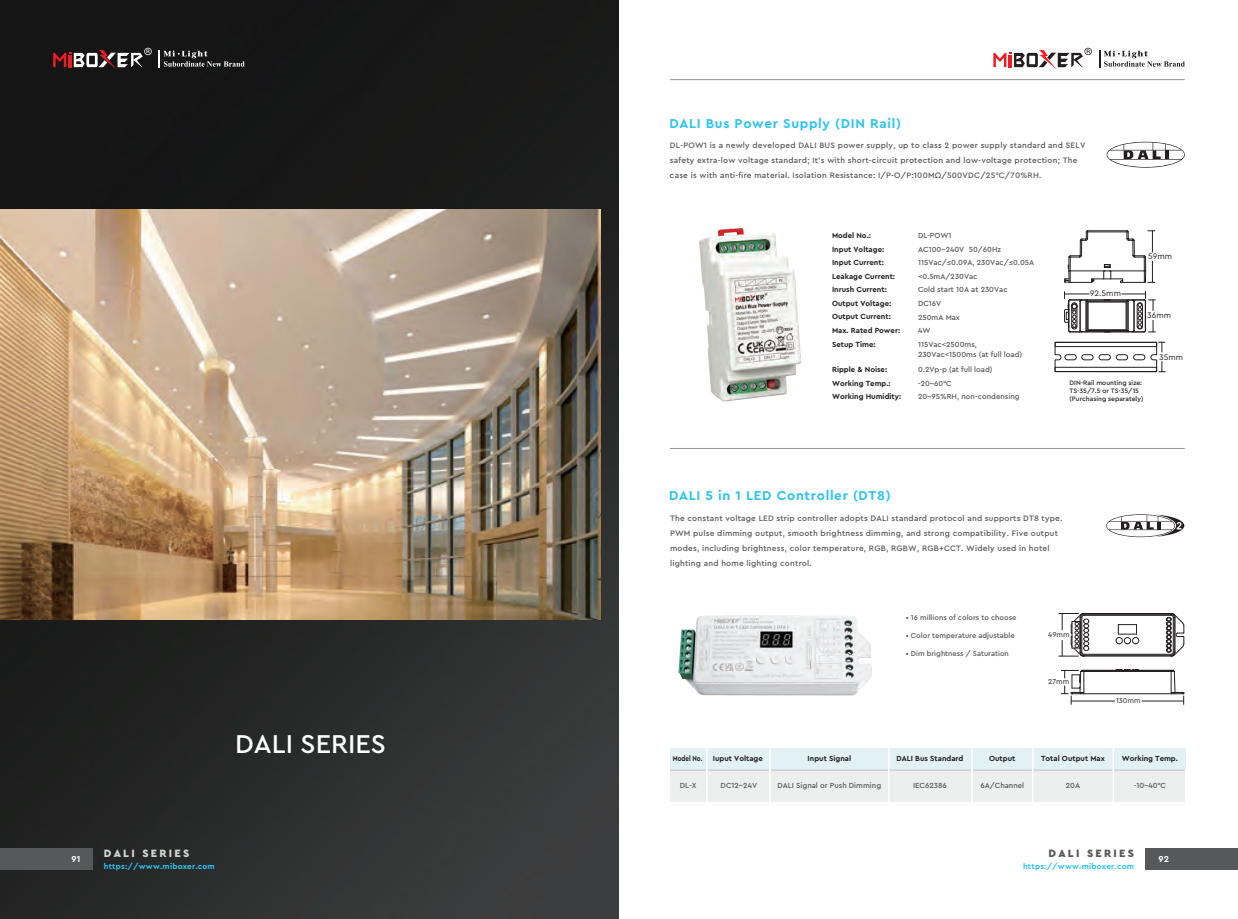
<style>
.page{position:relative;width:1238px;height:919px;background:#fff}
.page>*{position:absolute;margin:0;border:0;box-sizing:border-box;transform-origin:0 0}
.t1{font:500 27px "Cera Pro";color:#fff}
.t2{font:700 13.5px "Cera Pro";letter-spacing:.05em;color:#2bc4f3}
.t3{font:900 11.1px "Cera Pro";letter-spacing:.2em;color:#d1d2d4}
.t4{font:900 11.1px "Cera Pro";letter-spacing:.2em;color:#57585a}
.t5{font:700 9.15px "Cera Pro";color:#fff}
.t6{font:8.4px "Cera Pro";color:#231f20}
.t7{font:500 8.25px/15px "Cera Pro";letter-spacing:.025em;color:#57585a}
.t8{font:700 8.1px "Cera Pro";letter-spacing:.025em;color:#2bc4f3}
.t9{font:500 7.65px/13.5px "Cera Pro";color:#57585a}
.t10{font:700 7.65px/13.5px "Cera Pro";color:#231f20}
.t11{font:700 7.65px "Cera Pro";color:#231f20;scale:.81 1}
.t12{font:500 7.5px "Cera Pro";color:#57585a}
.t13{font:7.5px "Cera Pro";color:#231f20}
.t14{font:500 6.75px/7.9px "Cera Pro";color:#231f20}
</style>
<div class="page">
<img style="left:0;top:0;width:619px;height:918px">
<div style="left:0;top:848px;width:92px;height:22px;background:#57585a"></div>
<svg style="left:53px;top:48px;width:99px;height:22px"></svg>
<svg style="left:159px;top:50px;width:85px;height:17px"></svg>
<hr style="left:670px;top:79px;width:514px;height:1px;background:#939598">
<hr style="left:670px;top:448px;width:514px;height:1px;background:#939598">
<div style="left:1145px;top:848px;width:92px;height:22px;background:#57585a"></div>
<div style="left:670px;top:770px;width:514px;height:31px;background:#edeeee"></div>
<div style="left:670px;top:748px;width:515px;height:22px;background:#e2f1f6"></div>
<hr style="left:670px;top:769px;width:514px;height:1px;background:#bcbfc4">
<hr style="left:706px;top:747px;width:1px;height:56px;background:#fff">
<hr style="left:1031px;top:748px;width:2px;height:55px;background:#fff">
<hr style="left:1112px;top:748px;width:2px;height:55px;background:#fff">
<hr style="left:888px;top:748px;width:1px;height:55px;background:#fff">
<hr style="left:971px;top:748px;width:1px;height:55px;background:#fff">
<hr style="left:769px;top:748px;width:1px;height:55px;background:#fff">
<svg style="left:1106px;top:142px;width:78px;height:26px"></svg>
<svg style="left:1064px;top:230px;width:90px;height:53px"></svg>
<hr style="left:1069px;top:299px;width:75px;height:1px;background:#231f20">
<hr style="left:1088px;top:329px;width:37px;height:1px;background:#231f20">
<hr style="left:1088px;top:302px;width:37px;height:1px;background:#231f20">
<hr style="left:1087px;top:330px;width:39px;height:1px;background:#231f20">
<hr style="left:1087px;top:301px;width:39px;height:1px;background:#231f20">
<hr style="left:1087px;top:300px;width:39px;height:1px;background:#231f20">
<svg style="left:1121px;top:291px;width:34px;height:41px"></svg>
<hr style="left:1087px;top:331px;width:39px;height:1px;background:#231f20">
<svg style="left:1064px;top:291px;width:25px;height:41px"></svg>
<svg style="left:1054px;top:342px;width:111px;height:30px"></svg>
<hr style="left:1083px;top:693px;width:88px;height:1px;background:#231f20">
<hr style="left:1083px;top:671px;width:87px;height:1px;background:#231f20">
<hr style="left:1083px;top:670px;width:87px;height:1px;background:#231f20">
<svg style="left:1115px;top:669px;width:24px;height:1px"></svg>
<hr style="left:1083px;top:613px;width:88px;height:1px;background:#231f20">
<svg style="left:1115px;top:624px;width:24px;height:20px"></svg>
<hr style="left:1083px;top:614px;width:88px;height:1px;background:#231f20">
<hr style="left:1083px;top:655px;width:88px;height:1px;background:#231f20">
<hr style="left:1083px;top:615px;width:88px;height:1px;background:#231f20">
<hr style="left:1083px;top:654px;width:88px;height:1px;background:#231f20">
<svg style="left:1165px;top:613px;width:19px;height:44px"></svg>
<svg style="left:1058px;top:613px;width:31px;height:44px"></svg>
<svg style="left:1061px;top:670px;width:23px;height:34px"></svg>
<svg style="left:1170px;top:670px;width:14px;height:34px"></svg>
<hr style="left:1141px;top:700px;width:42px;height:1px;background:#231f20">
<hr style="left:1071px;top:700px;width:43px;height:1px;background:#231f20">
<img style="left:699px;top:228px;width:103px;height:174px">
<img style="left:678px;top:615px;width:194px;height:81px">
<img style="left:0;top:210px;width:600px;height:409px">
<svg style="left:993px;top:48px;width:98px;height:22px"></svg>
<svg style="left:1099px;top:50px;width:85px;height:17px"></svg>
<svg style="left:1106px;top:514px;width:78px;height:23px"></svg>
<h1 class="t1" style="left:235px;top:725px;width:152px">DALI SERIES</h1>
<p class="t5" style="left:71px;top:853px;width:11px">91</p>
<h3 class="t3" style="left:104px;top:845px;width:87px">DALI SERIES</h3>
<p class="t8" style="left:104px;top:861px;width:112px">https://www.miboxer.com</p>
<h2 class="t2" style="left:669px;top:114px;width:233px">DALI Bus Power Supply (DIN Rail)</h2>
<p class="t7" style="left:670px;top:137px;width:417px">DL-POW1 is a newly developed DALI BUS power supply, up to class 2 power supply standard and SELV safety extra-low voltage standard; It's with short-circuit protection and low-voltage protection; The case is with anti-fire material. Isolation Resistance: I/P-O/P:100MΩ/500VDC/25°C/70%RH.</p>
<p class="t10" style="left:832px;top:229px;width:70px">Model No.:<br>Input Voltage:<br>Input Current:<br>Leakage Current:<br>Inrush Current:<br>Output Voltage:<br>Output Current:<br>Max. Rated Power:<br>Setup Time:</p>
<p class="t10" style="left:832px;top:362px;width:71px">Ripple &amp; Noise:<br>Working Temp.:<br>Working Humidity:</p>
<p class="t9" style="left:918px;top:229px;width:118px">DL-POW1<br>AC100~240V 50/60Hz<br>115Vac/≤0.09A, 230Vac/≤0.05A &lt;0.5mA/230Vac<br>Cold start 10A at 230Vac<br>DC16V<br>250mA Max<br>4W<br>115Vac&lt;2500ms,</p>
<p class="t9" style="left:918px;top:346px;width:106px;line-height:15px">230Vac&lt;1500ms (at full load)<br>0.2Vp-p (at full load)</p>
<p class="t9" style="left:918px;top:376px;width:103px">-20~60°C<br>20~95%RH, non-condensing</p>
<h2 class="t2" style="left:669px;top:486px;width:223px">DALI 5 in 1 LED Controller (DT8)</h2>
<p class="t6" style="left:1089px;top:287px;width:33px">92.5mm</p>
<p class="t6" style="left:1148px;top:250px;width:25px">59mm</p>
<p class="t6" style="left:1147px;top:309px;width:25px">36mm</p>
<p class="t6" style="left:1159px;top:351px;width:25px">35mm</p>
<p class="t14" style="left:1069px;top:378px;width:75px">DIN-Rail mounting size:<br>TS-35/7.5 or TS-35/15 (Purchasing separately)</p>
<p class="t7" style="left:670px;top:510px;width:394px">The constant voltage LED strip controller adopts DALI standard protocol and supports DT8 type.<br>PWM pulse dimming output, smooth brightness dimming, and strong compatibility. Five output modes, including brightness, color temperature, RGB, RGBW, RGB+CCT. Widely used in hotel lighting and home lighting control.</p>
<p class="t12" style="left:905px;top:612px;width:112px">• 16 millions of colors to choose</p>
<p class="t12" style="left:905px;top:630px;width:110px">• Color temperature adjustable</p>
<p class="t12" style="left:905px;top:648px;width:105px">• Dim brightness / Saturation</p>
<p class="t13" style="left:1048px;top:629px;width:23px">49mm</p>
<p class="t13" style="left:1048px;top:676px;width:23px">27mm</p>
<p class="t13" style="left:1115px;top:695px;width:26px">130mm</p>
<p class="t10" style="left:807px;top:751px;width:45px">Input Signal</p>
<p class="t9" style="left:777px;top:778px;width:105px">DALI Signal or Push Dimming</p>
<p class="t11" style="left:672px;top:753px;width:38px">Model No.</p>
<p class="t10" style="left:1041px;top:751px;width:65px">Total Output Max</p>
<p class="t9" style="left:679px;top:778px;width:18px">DL-X</p>
<p class="t9" style="left:1065px;top:778px;width:16px">20A</p>
<p class="t10" style="left:712px;top:751px;width:51px">Iuput Voltage</p>
<p class="t10" style="left:989px;top:751px;width:28px">Output</p>
<p class="t9" style="left:720px;top:778px;width:38px">DC12~24V</p>
<p class="t9" style="left:980px;top:778px;width:45px">6A/Channel</p>
<p class="t10" style="left:896px;top:751px;width:68px">DALI Bus Standard</p>
<p class="t9" style="left:913px;top:778px;width:35px">IEC62386</p>
<p class="t10" style="left:1121px;top:751px;width:58px">Working Temp.</p>
<p class="t9" style="left:1133px;top:778px;width:34px">-10~40°C</p>
<h3 class="t4" style="left:1048px;top:845px;width:87px">DALI SERIES</h3>
<p class="t8" style="left:1022px;top:861px;width:112px">https://www.miboxer.com</p>
<p class="t5" style="left:1158px;top:853px;width:12px">92</p>
</div>
